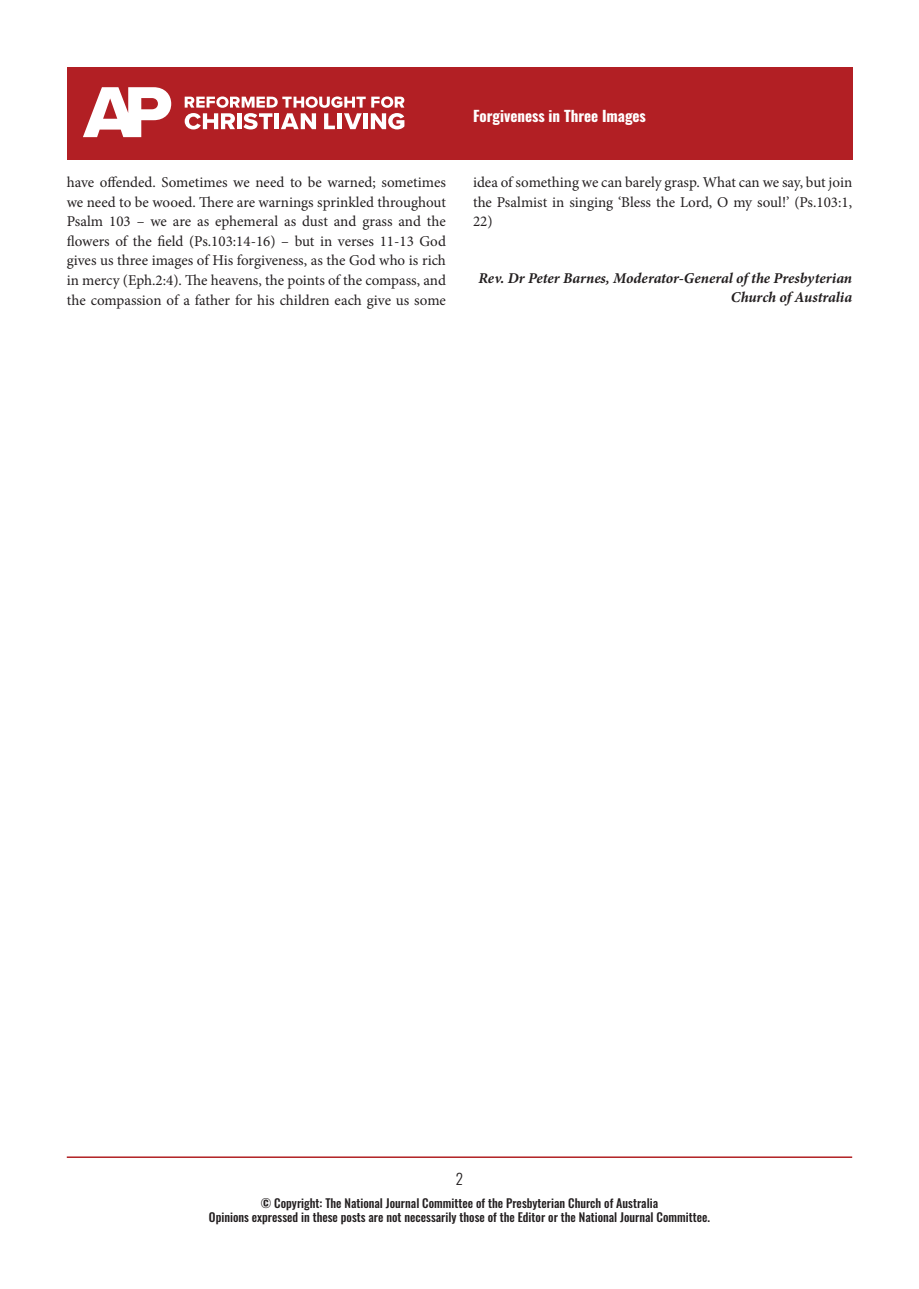
<style>
.page{position:relative;width:919px;height:1289px;background:#fff}
.page>*{position:absolute;margin:0;border:0;box-sizing:border-box;transform-origin:0 0}
.t1{font:15px/19.5px "Minion Pro";color:#231f20;text-align:justify}
.t2{font:italic 700 15px/19.5px "Minion Pro";letter-spacing:-.005em;color:#231f20;text-align:right}
.Header_Next_pages{font:700 15px "Oswald";color:#fff}
.t3{font:300 15px "Oswald";color:#231f20}
.t4{font:500 12px "Oswald";color:#231f20}
</style>
<div class="page">
<div style="left:67px;top:67px;width:785px;height:92px;background:#b21f24"></div>
<svg style="left:83px;top:87px;width:88px;height:50px"></svg>
<svg style="left:185px;top:96px;width:219px;height:33px"></svg>
<hr style="left:67px;top:1156px;width:785px;height:1px;background:#b12023">
<p class="Header_Next_pages" style="left:473px;top:108px;width:174px">Forgiveness in Three Images</p>
<p class="t1" style="left:67px;top:173px;width:381px">have offended. Sometimes we need to be warned; sometimes we need to be wooed. There are warnings sprinkled throughout Psalm 103 – we are as ephemeral as dust and grass and the flowers of the field (Ps.103:14-16) – but in verses 11-13 God gives us three images of His forgiveness, as the God who is rich in mercy (Eph.2:4). The heavens, the points of the compass, and the compassion of a father for his children each give us some</p>
<p class="t1" style="left:473px;top:173px;width:381px">idea of something we can barely grasp. What can we say, but join the Psalmist in singing ‘Bless the Lord, O my soul!’ (Ps.103:1, 22)</p>
<p class="t2" style="left:478px;top:268px;width:375px">Rev. Dr Peter Barnes, Moderator-General of the Presbyterian<br>Church of Australia</p>
<p class="t3" style="left:456px;top:1165px;width:9px">2</p>
<p class="t4" style="left:261px;top:1196px;width:398px">© Copyright: The National Journal Committee of the Presbyterian Church of Australia</p>
<p class="t4" style="left:209px;top:1210px;width:502px">Opinions expressed in these posts are not necessarily those of the Editor or the National Journal Committee.</p>
</div>
